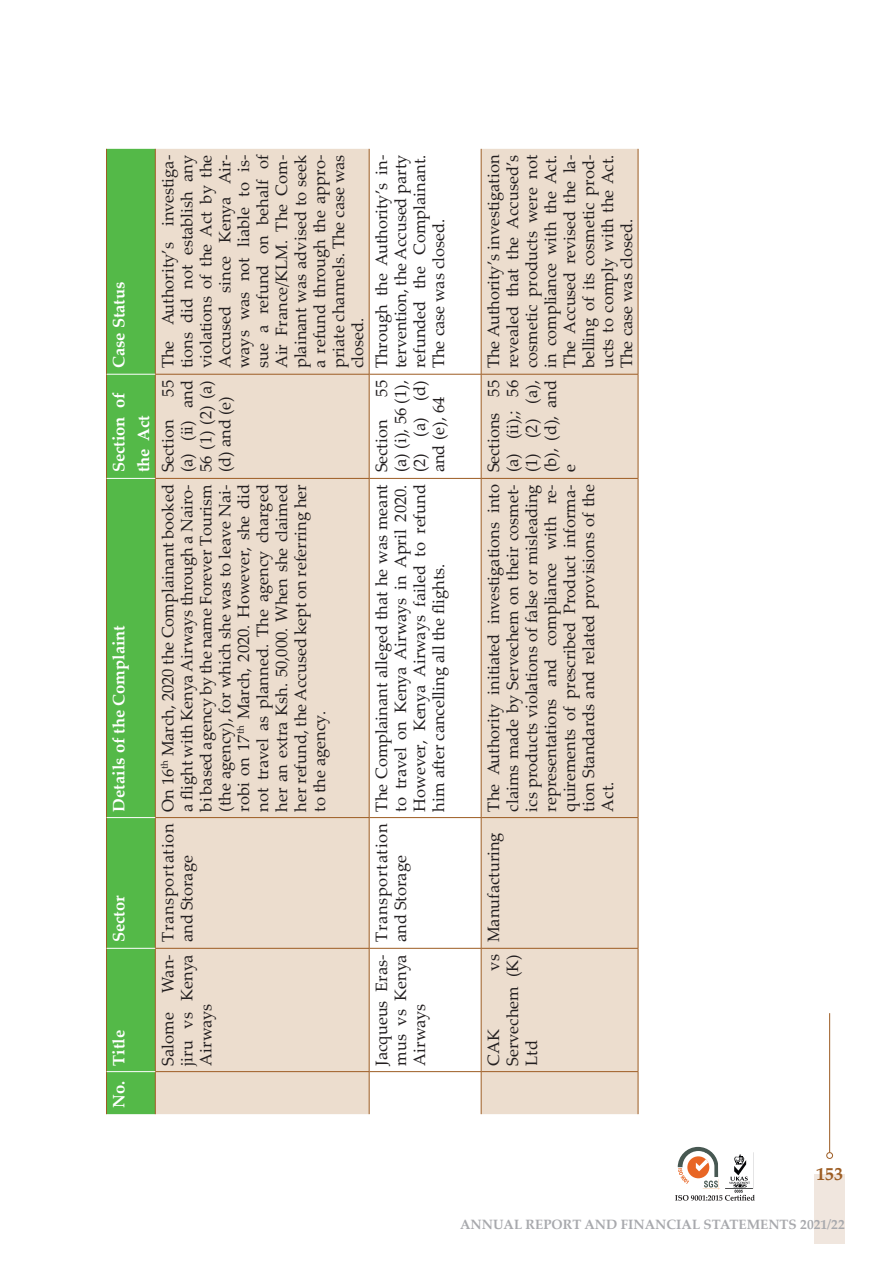
<style>
.page{position:relative;width:893px;height:1263px;background:#fff}
.page>*{position:absolute;margin:0;border:0;box-sizing:border-box;transform-origin:0 0}
.t1{font:700 18px "Palatino Linotype";color:#9d5d23}
.t2{font:16.5px/18.9px "Palatino Linotype";color:#231f20;text-align:justify}
.Heading_1{font:700 16.5px/24.8px "Palatino Linotype";color:#fff}
.t3{font:16.5px/19px "Palatino Linotype";letter-spacing:.045em;color:#231f20}
.t4{font:700 13.5px "Palatino Linotype";color:#a8a9ad}
</style>
<div class="page">
<div style="left:814px;top:1174px;width:31px;height:69px;background:#f0e6de"></div>
<svg style="left:675px;top:1147px;width:80px;height:54px"></svg>
<hr style="left:829px;top:1013px;width:1px;height:139px;background:#9d5c23">
<div style="left:826px;top:1152px;width:7px;height:7px;border:1px solid #9d5c23;border-radius:50%"></div>
<div style="left:107px;top:149px;width:48px;height:965px;background:#54b948"></div>
<svg style="left:156px;top:149px;width:482px;height:965px;fill:#ecddce"></svg>
<hr style="left:156px;top:1071px;width:213px;height:1px;background:#9d5c23">
<hr style="left:156px;top:948px;width:213px;height:1px;background:#9d5c23">
<hr style="left:156px;top:817px;width:213px;height:1px;background:#9d5c23">
<hr style="left:156px;top:478px;width:213px;height:1px;background:#9d5c23">
<hr style="left:156px;top:374px;width:213px;height:1px;background:#9d5c23">
<hr style="left:369px;top:1071px;width:1px;height:43px;background:#9d5c23">
<hr style="left:369px;top:948px;width:1px;height:123px;background:#9d5c23">
<hr style="left:369px;top:1071px;width:112px;height:1px;background:#9d5c23">
<hr style="left:369px;top:817px;width:1px;height:131px;background:#9d5c23">
<hr style="left:369px;top:948px;width:112px;height:1px;background:#9d5c23">
<hr style="left:369px;top:478px;width:1px;height:339px;background:#9d5c23">
<hr style="left:369px;top:817px;width:112px;height:1px;background:#9d5c23">
<hr style="left:369px;top:374px;width:1px;height:104px;background:#9d5c23">
<hr style="left:369px;top:478px;width:112px;height:1px;background:#9d5c23">
<hr style="left:369px;top:149px;width:1px;height:225px;background:#9d5c23">
<hr style="left:369px;top:374px;width:112px;height:1px;background:#9d5c23">
<hr style="left:481px;top:1071px;width:1px;height:43px;background:#9d5c23">
<hr style="left:481px;top:948px;width:1px;height:123px;background:#9d5c23">
<hr style="left:481px;top:1071px;width:157px;height:1px;background:#9d5c23">
<hr style="left:481px;top:817px;width:1px;height:131px;background:#9d5c23">
<hr style="left:481px;top:948px;width:157px;height:1px;background:#9d5c23">
<hr style="left:481px;top:478px;width:1px;height:339px;background:#9d5c23">
<hr style="left:481px;top:817px;width:157px;height:1px;background:#9d5c23">
<hr style="left:481px;top:374px;width:1px;height:104px;background:#9d5c23">
<hr style="left:481px;top:478px;width:157px;height:1px;background:#9d5c23">
<hr style="left:481px;top:149px;width:1px;height:225px;background:#9d5c23">
<hr style="left:481px;top:374px;width:157px;height:1px;background:#9d5c23">
<hr style="left:638px;top:1071px;width:1px;height:43px;background:#9d5c23">
<hr style="left:638px;top:948px;width:1px;height:123px;background:#9d5c23">
<hr style="left:638px;top:817px;width:1px;height:131px;background:#9d5c23">
<hr style="left:638px;top:478px;width:1px;height:339px;background:#9d5c23">
<hr style="left:638px;top:374px;width:1px;height:104px;background:#9d5c23">
<hr style="left:638px;top:149px;width:1px;height:225px;background:#9d5c23">
<hr style="left:106px;top:1071px;width:1px;height:43px;background:#9d5c23">
<hr style="left:106px;top:948px;width:1px;height:123px;background:#9d5c23">
<hr style="left:106px;top:817px;width:1px;height:131px;background:#9d5c23">
<hr style="left:106px;top:478px;width:1px;height:339px;background:#9d5c23">
<hr style="left:106px;top:374px;width:1px;height:104px;background:#9d5c23">
<hr style="left:106px;top:149px;width:1px;height:225px;background:#9d5c23">
<hr style="left:155px;top:1071px;width:1px;height:43px;background:#9d5c23">
<hr style="left:155px;top:948px;width:1px;height:123px;background:#9d5c23">
<hr style="left:155px;top:817px;width:1px;height:131px;background:#9d5c23">
<hr style="left:155px;top:478px;width:1px;height:339px;background:#9d5c23">
<hr style="left:155px;top:374px;width:1px;height:104px;background:#9d5c23">
<hr style="left:155px;top:149px;width:1px;height:225px;background:#9d5c23">
<hr style="left:107px;top:1071px;width:48px;height:1px;background:#fff">
<hr style="left:107px;top:948px;width:48px;height:1px;background:#fff">
<hr style="left:107px;top:817px;width:48px;height:1px;background:#fff">
<hr style="left:107px;top:478px;width:48px;height:1px;background:#fff">
<hr style="left:107px;top:374px;width:48px;height:1px;background:#fff">
<p class="Heading_1" style="left:106px;top:368px;width:88px;rotate:-90deg">Case Status</p>
<p class="Heading_1" style="left:106px;top:472px;width:81px;rotate:-90deg">Section of the Act</p>
<p class="Heading_1" style="left:106px;top:811px;width:188px;rotate:-90deg">Details of the Complaint</p>
<p class="Heading_1" style="left:106px;top:942px;width:48px;rotate:-90deg">Sector</p>
<p class="Heading_1" style="left:106px;top:1065px;width:37px;rotate:-90deg">Title</p>
<p class="Heading_1" style="left:106px;top:1108px;width:29px;rotate:-90deg">No.</p>
<p class="t2" style="left:158px;top:368px;width:215px;rotate:-90deg">The Authority’s investiga&shy;tions did not establish any violations of the Act by the Accused since Kenya Air&shy;ways was not liable to is&shy;sue a refund on behalf of Air France/KLM. The Com&shy;plainant was advised to seek a refund through the appro&shy;priate channels. The case was closed.</p>
<p class="t2" style="left:158px;top:472px;width:94px;text-indent:76px;rotate:-90deg">55 (a) (ii) and 56 (1) (2) (a) (d) and (e)</p>
<p class="t2" style="left:158px;top:472px;width:54px;rotate:-90deg">Section</p>
<p class="t2" style="left:158px;top:811px;width:329px;rotate:-90deg">On 16<sup>th</sup> March, 2020 the Complainant booked a flight with Kenya Airways through a Nairo&shy;bi based agency by the name Forever Tourism (the agency), for which she was to leave Nai&shy;robi on 17<sup>th</sup> March, 2020. However, she did not travel as planned. The agency charged her an extra Ksh. 50,000. When she claimed her refund, the Accused kept on referring her to the agency.</p>
<p class="t3" style="left:158px;top:942px;width:120px;rotate:-90deg">Transportation and Storage</p>
<p class="t2" style="left:158px;top:1065px;width:113px;rotate:-90deg">Salome Wan&shy;jiru vs Kenya Airways</p>
<p class="t2" style="left:372px;top:368px;width:215px;rotate:-90deg">Through the Authority’s in&shy;tervention, the Accused party refunded the Complainant.<br>The case was closed.</p>
<p class="t2" style="left:372px;top:472px;width:94px;text-indent:76px;rotate:-90deg">55 (a) (i), 56 (1), (2) (a) (d) and (e), 64</p>
<p class="t2" style="left:372px;top:472px;width:54px;rotate:-90deg">Section</p>
<p class="t2" style="left:372px;top:811px;width:329px;rotate:-90deg">The Complainant alleged that he was meant to travel on Kenya Airways in April 2020.<br>However, Kenya Airways failed to refund him after cancelling all the flights.</p>
<p class="t3" style="left:372px;top:942px;width:120px;rotate:-90deg">Transportation and Storage</p>
<p class="t2" style="left:372px;top:1065px;width:113px;rotate:-90deg">Jacqueus Eras&shy;mus vs Kenya Airways</p>
<p class="t2" style="left:483px;top:368px;width:215px;rotate:-90deg">The Authority’s investigation revealed that the Accused’s cosmetic products were not in compliance with the Act.<br>The Accused revised the la&shy;belling of its cosmetic prod&shy;ucts to comply with the Act.<br>The case was closed.</p>
<p class="t2" style="left:483px;top:472px;width:94px;rotate:-90deg">Sections 55 (a) (ii),; 56 (1) (2) (a), (b), (d), and e</p>
<p class="t2" style="left:483px;top:811px;width:329px;rotate:-90deg">The Authority initiated investigations into claims made by Servechem on their cosmet&shy;ics products violations of false or misleading representations and compliance with re&shy;quirements of prescribed Product informa&shy;tion Standards and related provisions of the Act.</p>
<p class="t2" style="left:483px;top:942px;width:111px;rotate:-90deg">Manufacturing</p>
<p class="t2" style="left:483px;top:1065px;width:113px;text-indent:95px;rotate:-90deg">vs Servechem (K)<br>Ltd</p>
<p class="t2" style="left:483px;top:1065px;width:38px;rotate:-90deg">CAK</p>
<p class="t1" style="left:816px;top:1161px;width:28px">153</p>
<p class="t4" style="left:460px;top:1214px;width:386px">ANNUAL REPORT AND FINANCIAL STATEMENTS 2021/22</p>
</div>
